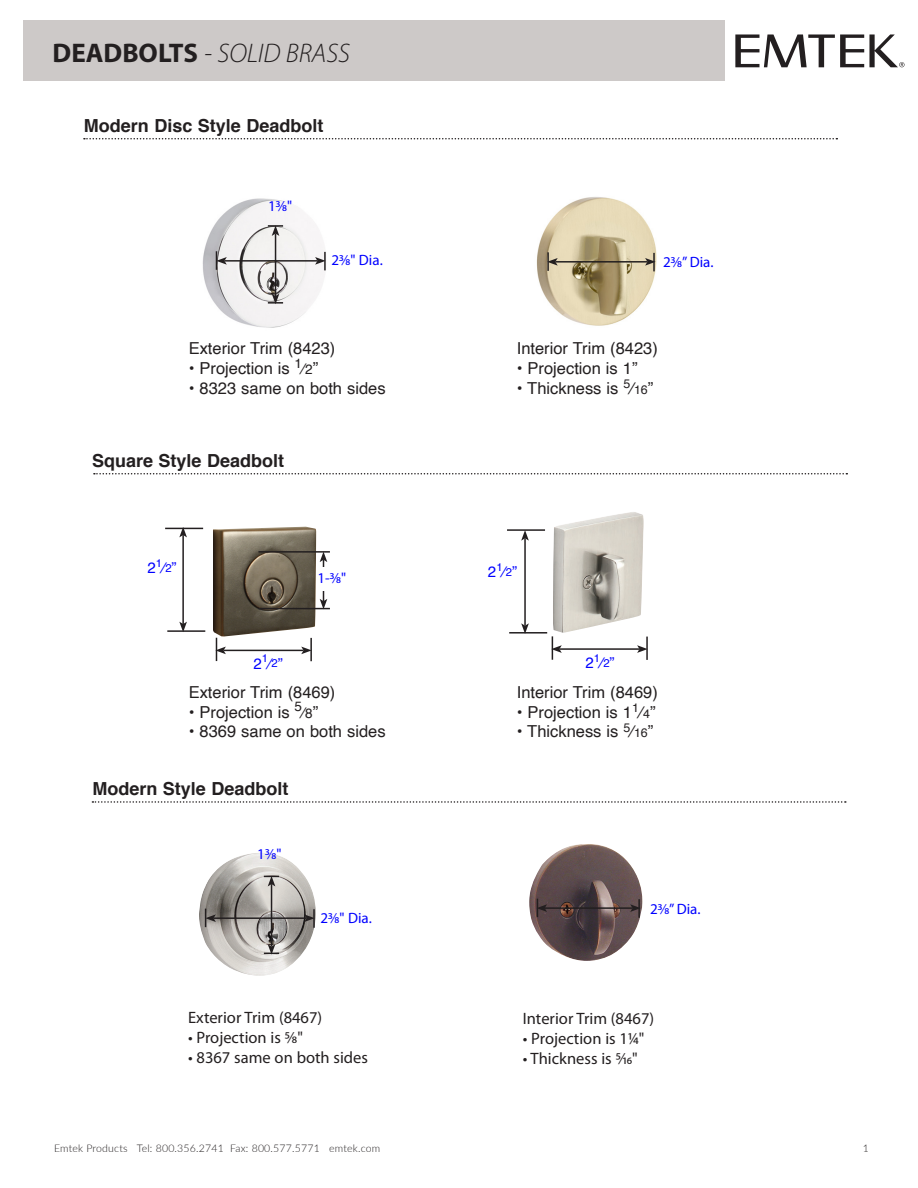
<style>
.page{position:relative;width:918px;height:1188px;background:#fff}
.page>*{position:absolute;margin:0;border:0;box-sizing:border-box;transform-origin:0 0}
.t1{font:italic 300 27px "Myriad Pro";color:#231f20}
.t2{font:700 18px "Helvetica";color:#231f20}
.t3{font:16.5px "Helvetica";color:#231f20}
.t4{font:16.5px "Myriad Pro";color:#231f20}
.t5{font:15px "Myriad Pro";color:#00f}
.t6{font:15px "Helvetica";color:#00f}
.t7{font:300 10.5px "Lato";letter-spacing:.02em;color:#231f20}
.s1{font-weight:700;font-style:normal}
.s2{font-size:15px}
.s3{font-size:13.5px}
.s4{font-size:12.3px}
.s5{font-size:11.25px}
</style>
<div class="page">
<div style="left:23px;top:21px;width:702px;height:60px;background:#cdc9c8"></div>
<svg style="left:735px;top:34px;width:169px;height:33px"></svg>
<img style="left:199px;top:853px;width:117px;height:123px">
<img style="left:529px;top:844px;width:113px;height:117px">
<hr style="left:214px;top:917px;width:93px;height:2px;background:#231f20">
<hr style="left:271px;top:884px;width:1px;height:62px;background:#231f20">
<hr style="left:545px;top:907px;width:88px;height:2px;background:#231f20">
<svg style="left:264px;top:876px;width:15px;height:10px"></svg>
<svg style="left:264px;top:944px;width:15px;height:11px"></svg>
<svg style="left:205px;top:909px;width:11px;height:18px"></svg>
<svg style="left:304px;top:909px;width:11px;height:19px"></svg>
<svg style="left:537px;top:899px;width:10px;height:18px"></svg>
<svg style="left:630px;top:899px;width:11px;height:19px"></svg>
<svg style="left:84px;top:138px;width:753px;height:1px"></svg>
<svg style="left:92px;top:801px;width:754px;height:2px"></svg>
<img style="left:213px;top:527px;width:103px;height:109px">
<hr style="left:165px;top:528px;width:38px;height:1px;background:#231f20">
<hr style="left:167px;top:630px;width:38px;height:2px;background:#231f20">
<hr style="left:182px;top:535px;width:2px;height:89px;background:#231f20">
<svg style="left:179px;top:527px;width:8px;height:10px"></svg>
<svg style="left:179px;top:622px;width:8px;height:10px"></svg>
<hr style="left:310px;top:638px;width:2px;height:23px;background:#231f20">
<hr style="left:224px;top:650px;width:80px;height:1px;background:#231f20">
<svg style="left:215px;top:638px;width:11px;height:23px"></svg>
<svg style="left:301px;top:647px;width:11px;height:7px"></svg>
<hr style="left:507px;top:529px;width:38px;height:2px;background:#231f20">
<hr style="left:509px;top:632px;width:38px;height:2px;background:#231f20">
<hr style="left:524px;top:538px;width:2px;height:88px;background:#231f20">
<svg style="left:521px;top:530px;width:8px;height:11px"></svg>
<svg style="left:521px;top:623px;width:8px;height:11px"></svg>
<hr style="left:646px;top:637px;width:2px;height:23px;background:#231f20">
<hr style="left:559px;top:648px;width:80px;height:2px;background:#231f20">
<svg style="left:551px;top:636px;width:11px;height:24px"></svg>
<svg style="left:637px;top:645px;width:11px;height:8px"></svg>
<hr style="left:323px;top:560px;width:1px;height:41px;background:#231f20">
<svg style="left:320px;top:553px;width:7px;height:9px"></svg>
<svg style="left:320px;top:599px;width:7px;height:9px"></svg>
<hr style="left:258px;top:551px;width:72px;height:2px;background:#231f20">
<hr style="left:258px;top:608px;width:72px;height:1px;background:#231f20">
<img style="left:553px;top:512px;width:91px;height:121px">
<svg style="left:94px;top:473px;width:753px;height:1px"></svg>
<div style="left:316px;top:567px;width:32px;height:24px;background:#fff"></div>
<img style="left:202px;top:198px;width:124px;height:130px">
<img style="left:536px;top:197px;width:121px;height:129px">
<hr style="left:224px;top:260px;width:93px;height:2px;background:#231f20">
<hr style="left:275px;top:234px;width:1px;height:62px;background:#231f20">
<svg style="left:268px;top:225px;width:15px;height:11px"></svg>
<svg style="left:268px;top:294px;width:15px;height:10px"></svg>
<svg style="left:216px;top:251px;width:11px;height:19px"></svg>
<svg style="left:315px;top:252px;width:11px;height:18px"></svg>
<hr style="left:555px;top:261px;width:92px;height:2px;background:#231f20">
<svg style="left:547px;top:252px;width:11px;height:19px"></svg>
<svg style="left:645px;top:253px;width:11px;height:18px"></svg>
<p class="t1" style="left:53px;top:37px;width:299px"><span class="s1">DEADBOLTS</span> - SOLID BRASS</p>
<p class="t2" style="left:84px;top:111px;width:241px">Modern Disc Style Deadbolt</p>
<p class="t5" style="left:268px;top:197px;width:26px">13⁄8"</p>
<p class="t5" style="left:331px;top:251px;width:53px">23⁄8" Dia.</p>
<p class="t5" style="left:663px;top:253px;width:52px">23⁄8” Dia.</p>
<p class="t3" style="left:189px;top:336px;width:148px">Exterior Trim (8423)</p>
<p class="t3" style="left:189px;top:356px;width:131px">• Projection is <sup>1</sup><span class="s2">⁄</span><span class="s3">2</span>”</p>
<p class="t3" style="left:189px;top:376px;width:199px">• 8323 same on both sides</p>
<p class="t2" style="left:92px;top:446px;width:194px">Square Style Deadbolt</p>
<p class="t3" style="left:517px;top:336px;width:143px">Interior Trim (8423)</p>
<p class="t3" style="left:517px;top:356px;width:122px">• Projection is 1”</p>
<p class="t3" style="left:517px;top:376px;width:138px">• Thickness is <sup>5</sup>⁄<span class="s4">16</span>”</p>
<p class="t6" style="left:148px;top:556px;width:31px">2<sup>1</sup>⁄<span class="s5">2</span>”</p>
<p class="t6" style="left:488px;top:560px;width:31px">2<sup>1</sup>⁄<span class="s5">2</span>”</p>
<p class="t5" style="left:317px;top:569px;width:30px">1-3/8"</p>
<p class="t6" style="left:254px;top:652px;width:31px">2<sup>1</sup>⁄<span class="s5">2</span>”</p>
<p class="t6" style="left:585px;top:651px;width:31px">2<sup>1</sup>⁄<span class="s5">2</span>”</p>
<p class="t3" style="left:189px;top:679px;width:148px">Exterior Trim (8469)</p>
<p class="t3" style="left:189px;top:699px;width:131px">• Projection is <sup>5</sup><span class="s2">⁄</span><span class="s3">8</span>”</p>
<p class="t3" style="left:189px;top:719px;width:199px">• 8369 same on both sides</p>
<p class="t2" style="left:92px;top:774px;width:198px">Modern Style Deadbolt</p>
<p class="t5" style="left:257px;top:845px;width:26px">13⁄8"</p>
<p class="t5" style="left:320px;top:908px;width:53px">23⁄8" Dia.</p>
<p class="t4" style="left:188px;top:1008px;width:136px">Exterior Trim (8467)</p>
<p class="t4" style="left:188px;top:1027px;width:116px">• Projection is 5⁄8"</p>
<p class="t4" style="left:188px;top:1047px;width:182px">• 8367 same on both sides</p>
<p class="t3" style="left:517px;top:679px;width:143px">Interior Trim (8469)</p>
<p class="t3" style="left:517px;top:699px;width:140px">• Projection is 1<sup>1</sup>⁄<span class="s4">4</span>”</p>
<p class="t3" style="left:517px;top:719px;width:138px">• Thickness is <sup>5</sup>⁄<span class="s4">16</span>”</p>
<p class="t5" style="left:650px;top:899px;width:52px">23⁄8” Dia.</p>
<p class="t4" style="left:523px;top:1008px;width:133px">Interior Trim (8467)</p>
<p class="t4" style="left:523px;top:1028px;width:123px">• Projection is 11⁄4"</p>
<p class="t4" style="left:523px;top:1048px;width:117px">• Thickness is 5⁄16"</p>
<p class="t7" style="left:54px;top:1141px;width:328px">Emtek Products Tel: 800.356.2741 Fax: 800.577.5771 emtek.com</p>
<p class="t7" style="left:863px;top:1141px;width:8px">1</p>
</div>
